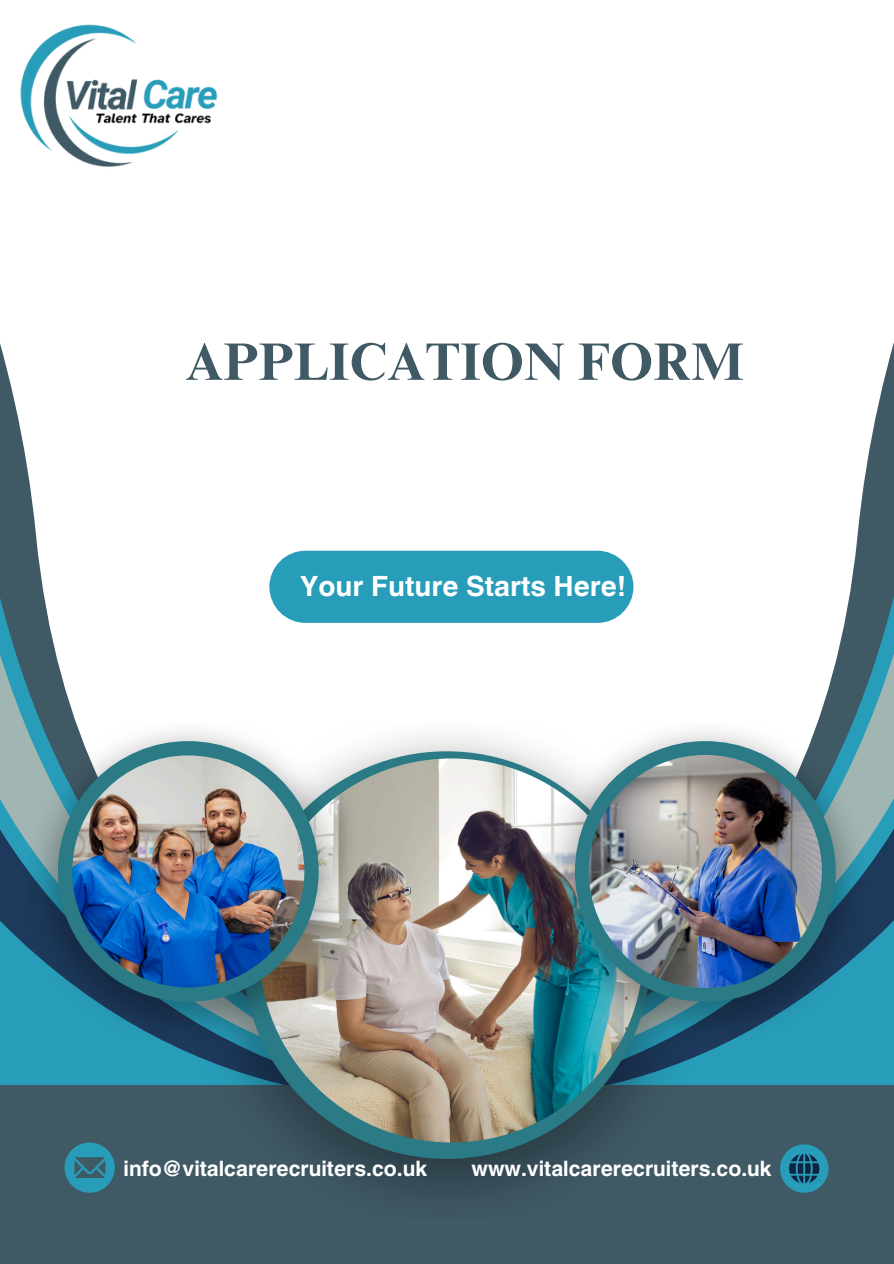
<style>
.page{position:relative;width:894px;height:1264px;background:#fff}
.page>*{position:absolute;margin:0;border:0;box-sizing:border-box;transform-origin:0 0}
.t1{font:700 52.8px "Times NRMT Pro";color:#3f5965}
.t2{font:700 27.9px "Helvetica World";color:#fff}
.t3{font:700 21px "Helios";color:#fff}
</style>
<div class="page">
<svg style="left:0;top:344px;width:299px;height:331px"></svg>
<svg style="left:0;top:675px;width:198px;height:410px;fill:#289db9"></svg>
<svg style="left:603px;top:346px;width:290px;height:329px"></svg>
<svg style="left:695px;top:675px;width:198px;height:410px;fill:#289db9"></svg>
<div style="left:0;top:1085px;width:893px;height:178px;background:#3f5965"></div>
<img style="left:198px;top:734px;width:497px;height:460px">
<div style="left:243px;top:751px;width:407px;height:407px;background:#2b7b86;border-radius:50%"></div>
<img style="left:259px;top:758px;width:384px;height:384px;border-radius:50%">
<img style="left:546px;top:723px;width:318px;height:317px">
<div style="left:574px;top:741px;width:261px;height:260px;background:#2b7b86;border-radius:50%"></div>
<img style="left:588px;top:755px;width:233px;height:232px;border-radius:50%">
<img style="left:29px;top:723px;width:319px;height:317px">
<div style="left:58px;top:741px;width:260px;height:260px;background:#2b7b86;border-radius:50%"></div>
<img style="left:72px;top:755px;width:232px;height:232px;border-radius:50%">
<div style="left:269px;top:550px;width:364px;height:73px;background:#289db9;border-radius:36px"></div>
<svg style="left:64px;top:1142px;width:51px;height:50px"></svg>
<svg style="left:780px;top:1144px;width:48px;height:48px"></svg>
<img style="left:20px;top:24px;width:198px;height:143px">
<p class="t1" style="left:185px;top:342px;width:559px">APPLICATION FORM</p>
<p class="t2" style="left:300px;top:563px;width:327px">Your Future Starts Here!</p>
<p class="t3" style="left:123px;top:1154px;width:305px">info@vitalcarerecruiters.co.uk</p>
<p class="t3" style="left:471px;top:1155px;width:301px">www.vitalcarerecruiters.co.uk</p>
</div>
